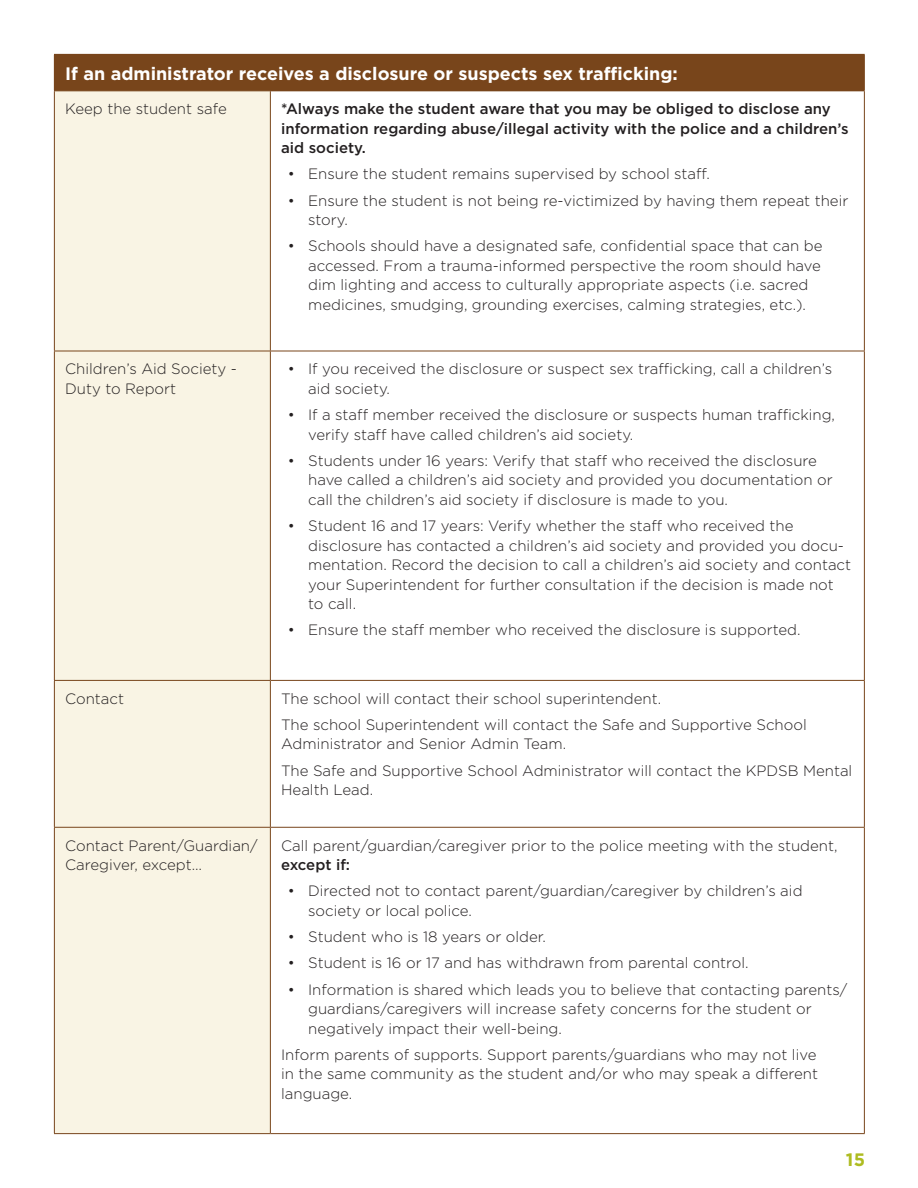
<style>
.page{position:relative;width:918px;height:1188px;background:#fff}
.page>*{position:absolute;margin:0;border:0;box-sizing:border-box;transform-origin:0 0}
.Paragraph_Style_2{font:700 18px "Gotham HTF";color:#fff}
.t1{font:700 18px "Gotham HTF";color:#aebc21}
.Body_Copy{font:300 15px/19.5px "Gotham HTF";color:#231f20}
.Body_Copy-2{font:500 15px/19.5px "Gotham HTF";color:#231f20}
.s1{font-weight:500}
</style>
<div class="page">
<div style="left:54px;top:54px;width:810px;height:37px;background:#78451b"></div>
<div style="left:55px;top:91px;width:215px;height:1042px;background:#f9f4e4"></div>
<hr style="left:864px;top:55px;width:1px;height:35px;background:#78451b">
<hr style="left:54px;top:91px;width:1px;height:260px;background:#78451b">
<hr style="left:270px;top:91px;width:1px;height:260px;background:#78451b">
<hr style="left:864px;top:91px;width:1px;height:260px;background:#78451b">
<hr style="left:54px;top:351px;width:216px;height:1px;background:#78451b">
<hr style="left:54px;top:351px;width:1px;height:329px;background:#78451b">
<hr style="left:270px;top:351px;width:595px;height:1px;background:#78451b">
<hr style="left:270px;top:351px;width:1px;height:329px;background:#78451b">
<hr style="left:864px;top:351px;width:1px;height:329px;background:#78451b">
<hr style="left:54px;top:680px;width:216px;height:1px;background:#78451b">
<hr style="left:54px;top:681px;width:1px;height:146px;background:#78451b">
<hr style="left:270px;top:680px;width:595px;height:1px;background:#78451b">
<hr style="left:270px;top:681px;width:1px;height:146px;background:#78451b">
<hr style="left:864px;top:681px;width:1px;height:146px;background:#78451b">
<hr style="left:54px;top:827px;width:216px;height:1px;background:#78451b">
<hr style="left:54px;top:828px;width:1px;height:305px;background:#78451b">
<hr style="left:270px;top:827px;width:595px;height:1px;background:#78451b">
<hr style="left:270px;top:828px;width:1px;height:305px;background:#78451b">
<hr style="left:864px;top:828px;width:1px;height:305px;background:#78451b">
<hr style="left:54px;top:1133px;width:216px;height:1px;background:#78451b">
<hr style="left:270px;top:1133px;width:595px;height:1px;background:#78451b">
<hr style="left:270px;top:54px;width:595px;height:1px;background:#78451b">
<hr style="left:270px;top:90px;width:595px;height:1px;background:#78451b">
<p class="Paragraph_Style_2" style="left:65px;top:63px;width:614px">If an administrator receives a disclosure or suspects sex trafficking:</p>
<p class="Body_Copy" style="left:65px;top:99px;width:163px">Keep the student safe</p>
<p class="Body_Copy-2" style="left:281px;top:99px;width:569px">*Always make the student aware that you may be obliged to disclose any information regarding abuse/illegal activity with the police and a children’s aid society.</p>
<p class="Body_Copy" style="left:288px;top:164px;width:423px">• Ensure the student remains supervised by school staff.</p>
<p class="Body_Copy" style="left:308px;top:190px;width:542px;text-indent:-20px">• Ensure the student is not being re-victimized by having them repeat their story.</p>
<p class="Body_Copy" style="left:308px;top:236px;width:516px;text-indent:-20px">• Schools should have a designated safe, confidential space that can be accessed. From a trauma-informed perspective the room should have dim lighting and access to culturally appropriate aspects (i.e. sacred medicines, smudging, grounding exercises, calming strategies, etc.).</p>
<p class="Body_Copy" style="left:65px;top:359px;width:173px">Children’s Aid Society -<br>Duty to Report</p>
<p class="Body_Copy" style="left:308px;top:359px;width:526px;text-indent:-20px">• If you received the disclosure or suspect sex trafficking, call a children’s aid society.</p>
<p class="Body_Copy" style="left:308px;top:405px;width:528px;text-indent:-20px">• If a staff member received the disclosure or suspects human trafficking, verify staff have called children’s aid society.</p>
<p class="Body_Copy" style="left:308px;top:451px;width:526px;text-indent:-20px">• Students under 16 years: Verify that staff who received the disclosure have called a children’s aid society and provided you documentation or call the children’s aid society if disclosure is made to you.</p>
<p class="Body_Copy" style="left:308px;top:516px;width:545px;text-indent:-20px">• Student 16 and 17 years: Verify whether the staff who received the disclosure has contacted a children’s aid society and provided you docu&shy;mentation. Record the decision to call a children’s aid society and contact your Superintendent for further consultation if the decision is made not to call.</p>
<p class="Body_Copy" style="left:288px;top:620px;width:514px">• Ensure the staff member who received the disclosure is supported.</p>
<p class="Body_Copy" style="left:65px;top:688px;width:60px">Contact</p>
<p class="Body_Copy" style="left:281px;top:688px;width:382px">The school will contact their school superintendent.</p>
<p class="Body_Copy" style="left:281px;top:715px;width:527px">The school Superintendent will contact the Safe and Supportive School<br>Administrator and Senior Admin Team.</p>
<p class="Body_Copy" style="left:281px;top:760px;width:573px">The Safe and Supportive School Administrator will contact the KPDSB Mental<br>Health Lead.</p>
<p class="Body_Copy" style="left:65px;top:835px;width:194px">Contact Parent/Guardian/<br>Caregiver, except…</p>
<p class="Body_Copy" style="left:281px;top:835px;width:558px">Call parent/guardian/caregiver prior to the police meeting with the student, <span class="s1">except if:</span></p>
<p class="Body_Copy" style="left:308px;top:881px;width:496px;text-indent:-20px">• Directed not to contact parent/guardian/caregiver by children’s aid society or local police.</p>
<p class="Body_Copy" style="left:288px;top:927px;width:260px">• Student who is 18 years or older.</p>
<p class="Body_Copy" style="left:288px;top:953px;width:462px">• Student is 16 or 17 and has withdrawn from parental control.</p>
<p class="Body_Copy" style="left:308px;top:979px;width:541px;text-indent:-20px">• Information is shared which leads you to believe that contacting parents/ guardians/caregivers will increase safety concerns for the student or negatively impact their well-being.</p>
<p class="Body_Copy" style="left:281px;top:1045px;width:538px;text-align:justify">Inform parents of supports. Support parents/guardians who may not live in the same community as the student and/or who may speak a different language.</p>
<p class="t1" style="left:846px;top:1149px;width:21px">15</p>
</div>
